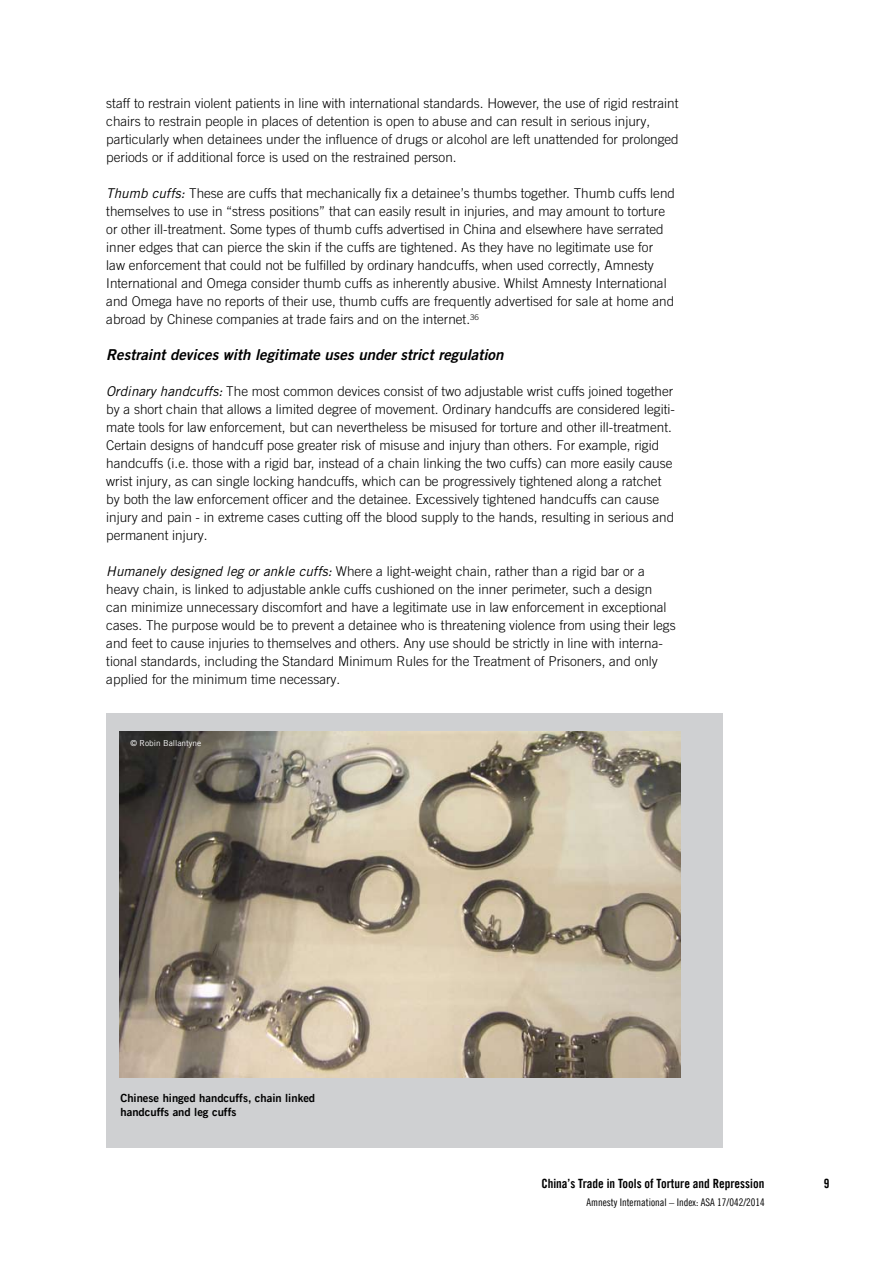
<style>
.page{position:relative;width:893px;height:1263px;background:#fff}
.page>*{position:absolute;margin:0;border:0;box-sizing:border-box;transform-origin:0 0}
.t1{font:15px "Amnesty Trade Gothic Bd 2 Obl";color:#000}
.t2{font:300 13.5px/18px "Amnesty Trade Gothic";color:#000}
.t3{font:12.75px "Amnesty Trade Gothic Bd Cn 20";color:#000}
.t4{font:11.25px/14.2px "Amnesty Trade Gothic Bd 2";color:#000}
.t5{font:10.5px "Amnesty Trade Gothic Cn 18";color:#000}
.t6{font:8.25px "Amnesty Trade Gothic";color:#fff}
.s1{font-weight:400;font-style:italic}
</style>
<div class="page">
<div style="left:106px;top:714px;width:617px;height:434px;background:#cfd0d2"></div>
<img style="left:120px;top:732px;width:560px;height:346px">
<p class="t2" style="left:106px;top:94px;width:574px">staff to restrain violent patients in line with international standards. However, the use of rigid restraint chairs to restrain people in places of detention is open to abuse and can result in serious injury, particularly when detainees under the influence of drugs or alcohol are left unattended for prolonged periods or if additional force is used on the restrained person.</p>
<p class="t2" style="left:106px;top:184px;width:570px"><span class="s1">Thumb cuffs:</span> These are cuffs that mechanically fix a detainee’s thumbs together. Thumb cuffs lend themselves to use in “stress positions” that can easily result in injuries, and may amount to torture or other ill-treatment. Some types of thumb cuffs advertised in China and elsewhere have serrated inner edges that can pierce the skin if the cuffs are tightened. As they have no legitimate use for law enforcement that could not be fulfilled by ordinary handcuffs, when used correctly, Amnesty International and Omega consider thumb cuffs as inherently abusive. Whilst Amnesty International and Omega have no reports of their use, thumb cuffs are frequently advertised for sale at home and abroad by Chinese companies at trade fairs and on the internet.<sup>36</sup></p>
<p class="t1" style="left:106px;top:345px;width:399px">Restraint devices with legitimate uses under strict regulation</p>
<p class="t2" style="left:106px;top:382px;width:570px"><span class="s1">Ordinary handcuffs:</span> The most common devices consist of two adjustable wrist cuffs joined together by a short chain that allows a limited degree of movement. Ordinary handcuffs are considered legiti&shy;mate tools for law enforcement, but can nevertheless be misused for torture and other ill-treatment.<br>Certain designs of handcuff pose greater risk of misuse and injury than others. For example, rigid handcuffs (i.e. those with a rigid bar, instead of a chain linking the two cuffs) can more easily cause wrist injury, as can single locking handcuffs, which can be progressively tightened along a ratchet by both the law enforcement officer and the detainee. Excessively tightened handcuffs can cause injury and pain - in extreme cases cutting off the blood supply to the hands, resulting in serious and permanent injury.</p>
<p class="t2" style="left:106px;top:562px;width:571px"><span class="s1">Humanely designed leg or ankle cuffs:</span> Where a light-weight chain, rather than a rigid bar or a heavy chain, is linked to adjustable ankle cuffs cushioned on the inner perimeter, such a design can minimize unnecessary discomfort and have a legitimate use in law enforcement in exceptional cases. The purpose would be to prevent a detainee who is threatening violence from using their legs and feet to cause injuries to themselves and others. Any use should be strictly in line with interna&shy;tional standards, including the Standard Minimum Rules for the Treatment of Prisoners, and only applied for the minimum time necessary.</p>
<p class="t6" style="left:130px;top:738px;width:72px">© Robin Ballantyne</p>
<p class="t4" style="left:120px;top:1091px;width:196px">Chinese hinged handcuffs, chain linked handcuffs and leg cuffs</p>
<p class="t3" style="left:541px;top:1176px;width:224px">China’s Trade in Tools of Torture and Repression</p>
<p class="t3" style="left:824px;top:1176px;width:7px">9</p>
<p class="t5" style="left:586px;top:1196px;width:180px">Amnesty International – Index: ASA 17/042/2014</p>
</div>
